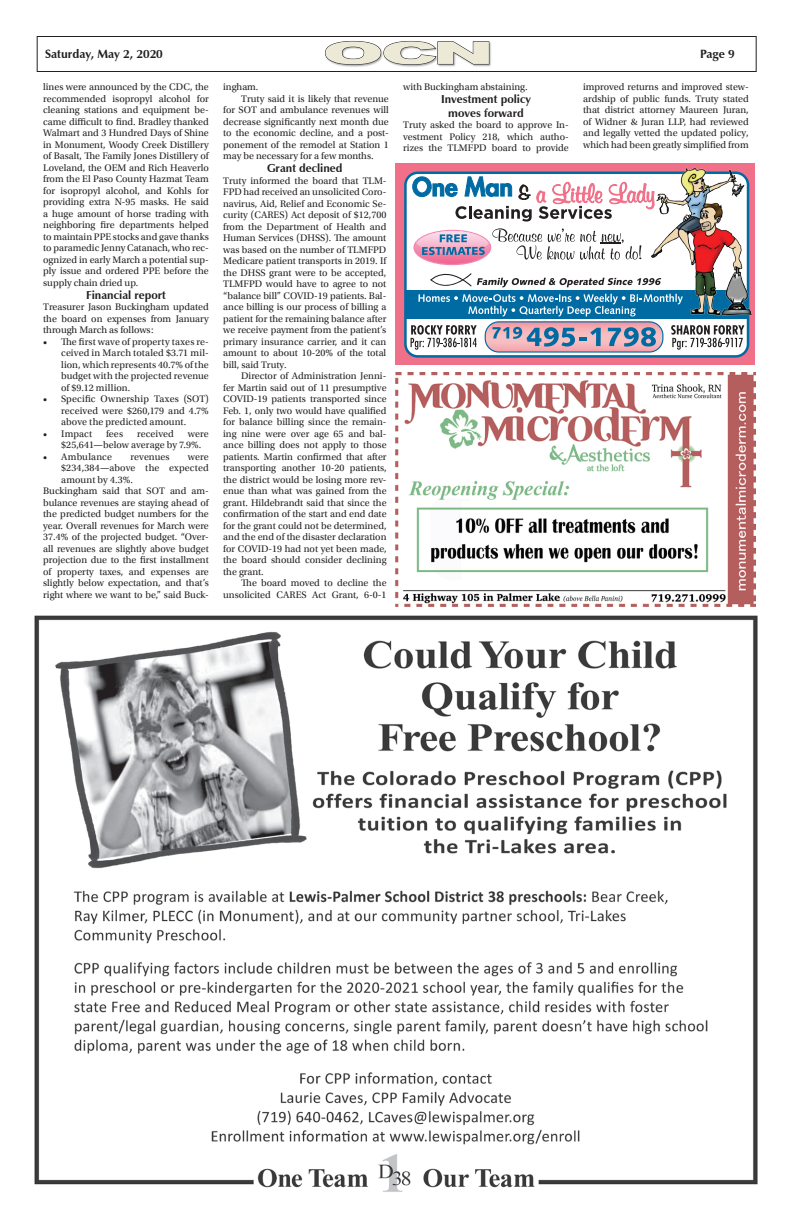
<style>
.page{position:relative;width:792px;height:1224px;background:#fff}
.page>*{position:absolute;margin:0;border:0;box-sizing:border-box;transform-origin:0 0}
.t1{font:900 30.9px "Arial";color:#ecead6;scale:2.41 1}
.t2{font:700 12px "Zapf Humanist 601 BT";color:#231f20}
.BP{font:700 11.5px "Zapf Humanist 601 BT";color:#231f20}
.IP{font:10px/11.5px "Utopia Std";color:#231f20;text-align:justify}
.BP-2{font:10px/11.5px "Utopia Std";color:#231f20;text-align:justify}
.HP{font:10px/11.5px "Utopia Std";letter-spacing:.01em;color:#231f20;text-align:justify}
</style>
<div class="page">
<div style="left:37px;top:36px;width:720px;height:36px;border:1px solid #231f20"></div>
<div style="left:324px;top:41px;width:168px;height:27px;background:#231f20;opacity:.4"></div>
<svg style="left:325px;top:41px;width:164px;height:24px"></svg>
<img style="left:34px;top:615px;width:724px;height:577px">
<img style="left:396px;top:372px;width:359px;height:235px">
<div style="left:395px;top:163px;width:360px;height:202px;background:#f17089"></div>
<svg style="left:404px;top:172px;width:345px;height:186px;background:#bfd5e4"></svg>
<div style="left:406px;top:290px;width:343px;height:29px;background:#006ba3"></div>
<svg style="left:412px;top:175px;width:237px;height:47px;background:#d3d2da"></svg>
<div style="left:485px;top:321px;width:178px;height:32px;border:1px solid #006ba3;border-radius:13px"></div>
<svg style="left:485px;top:322px;width:178px;height:30px;background:#b09db2"></svg>
<svg style="left:411px;top:325px;width:66px;height:25px;background:#b7b6b6"></svg>
<svg style="left:671px;top:325px;width:73px;height:25px;background:#b6b5b5"></svg>
<svg style="left:414px;top:228px;width:235px;height:88px"></svg>
<img style="left:649px;top:167px;width:103px;height:150px">
<p class="t2" style="left:45px;top:47px;width:119px">Saturday, May 2, 2020</p>
<h1 class="t1" style="left:322px;top:30px;width:73px">OCN</h1>
<p class="t2" style="left:700px;top:47px;width:36px">Page 9</p>
<p class="IP" style="left:43px;top:81px;width:167px">lines were announced by the CDC, the recommended isopropyl alcohol for cleaning stations and equipment be&shy;came difficult to find. Bradley thanked Walmart and 3 Hundred Days of Shine in Monument, Woody Creek Distillery of Basalt, The Family Jones Distillery of Loveland, the OEM and Rich Heaverlo from the El Paso County Hazmat Team for isopropyl alcohol, and Kohls for providing extra N-95 masks. He said a huge amount of horse trading with neighboring fire departments helped to maintain PPE stocks and gave thanks to paramedic Jenny Catanach, who rec&shy;ognized in early March a potential sup&shy;ply issue and ordered PPE before the supply chain dried up.</p>
<p class="BP" style="left:86px;top:288px;width:81px">Financial report</p>
<p class="BP-2" style="left:43px;top:301px;width:167px">Treasurer Jason Buckingham updated the board on expenses from January through March as follows:</p>
<p class="HP" style="left:61px;top:336px;width:149px;text-indent:-18px">• The first wave of property taxes re&shy;ceived in March totaled $3.71 mil&shy;lion, which represents 40.7% of the budget with the projected revenue of $9.12 million.</p>
<p class="HP" style="left:61px;top:394px;width:149px;text-indent:-18px">• Specific Ownership Taxes (SOT) received were $260,179 and 4.7% above the predicted amount.</p>
<p class="HP" style="left:43px;top:428px;width:50px">• Impact</p>
<p class="HP" style="left:106px;top:428px;width:19px">fees</p>
<p class="HP" style="left:137px;top:428px;width:38px">received</p>
<p class="BP-2" style="left:223px;top:81px;width:37px">ingham.</p>
<p class="IP" style="left:223px;top:93px;width:167px;text-indent:18px">Truty said it is likely that revenue for SOT and ambulance revenues will decrease significantly next month due to the economic decline, and a post&shy;ponement of the remodel at Station 1 may be necessary for a few months.</p>
<p class="BP" style="left:267px;top:161px;width:77px">Grant declined</p>
<p class="BP-2" style="left:223px;top:175px;width:165px">Truty informed the board that TLM-FPD had received an unsolicited Coro&shy;navirus, Aid, Relief and Economic Se&shy;curity (CARES) Act deposit of $12,700 from the Department of Health and Human Services (DHSS). The amount was based on the number of TLMFPD Medicare patient transports in 2019. If the DHSS grant were to be accepted, TLMFPD would have to agree to not “balance bill” COVID-19 patients. Bal&shy;ance billing is our process of billing a patient for the remaining balance after we receive payment from the patient’s primary insurance carrier, and it can amount to about 10-20% of the total bill, said Truty.</p>
<p class="IP" style="left:223px;top:371px;width:165px;text-indent:18px">Director of Administration Jenni&shy;fer Martin said out of 11 presumptive COVID-19 patients transported since Feb. 1, only two would have qualified for balance billing since the remain&shy;ing nine were over age 65 and bal&shy;ance billing does not apply to those patients. Martin confirmed that after transporting another 10-20 patients, the district would be losing more rev&shy;enue than what was gained from the grant. Hildebrandt said that since the confirmation of the start and end date for the grant could not be determined, and the end of the disaster declaration for COVID-19 had not yet been made, the board should consider declining the grant.</p>
<p class="IP" style="left:223px;top:578px;width:165px;text-align:right">The board moved to decline the unsolicited CARES Act Grant, 6-0-1</p>
<p class="IP" style="left:403px;top:81px;width:126px">with Buckingham abstaining.</p>
<p class="BP" style="left:441px;top:92px;width:91px">Investment policy</p>
<p class="BP" style="left:448px;top:105px;width:77px">moves forward</p>
<p class="BP-2" style="left:403px;top:119px;width:167px">Truty asked the board to approve In&shy;vestment Policy 218, which autho&shy;rizes the TLMFPD board to provide</p>
<p class="BP-2" style="left:583px;top:81px;width:167px">improved returns and improved stew&shy;ardship of public funds. Truty stated that district attorney Maureen Juran, of Widner &amp; Juran LLP, had reviewed and legally vetted the updated policy, which had been greatly simplified from</p>
<p class="HP" style="left:61px;top:428px;width:149px;text-indent:127px">were $25,641—below average by 7.9%.</p>
<p class="HP" style="left:43px;top:451px;width:70px">• Ambulance</p>
<p class="HP" style="left:130px;top:451px;width:41px">revenues</p>
<p class="HP" style="left:61px;top:451px;width:149px;text-indent:127px">were $234,384—above the expected amount by 4.3%.</p>
<p class="BP-2" style="left:43px;top:486px;width:167px">Buckingham said that SOT and am&shy;bulance revenues are staying ahead of the predicted budget numbers for the year. Overall revenues for March were 37.4% of the projected budget. “Over&shy;all revenues are slightly above budget projection due to the first installment of property taxes, and expenses are slightly below expectation, and that’s right where we want to be,” said Buck-</p>
</div>
